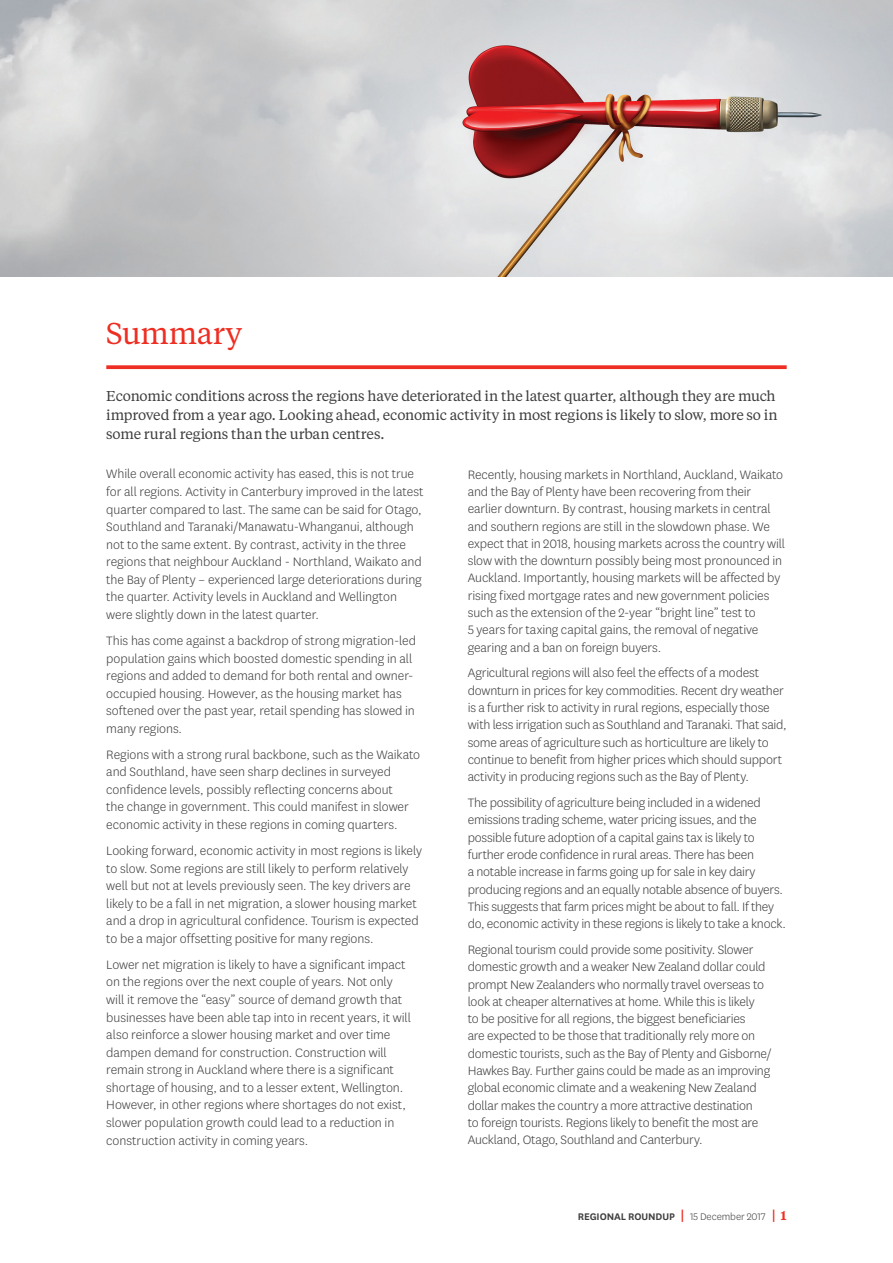
<style>
.page{position:relative;width:893px;height:1263px;background:#fff}
.page>*{position:absolute;margin:0;border:0;box-sizing:border-box;transform-origin:0 0}
.t1{font:30px "Tiempos Text";letter-spacing:-.01em;color:#ee2e22}
.t2{font:300 14.25px/17.2px "National LF";letter-spacing:-.01em;color:#3e3e3f}
.t3{font:14.25px/18.8px "Tiempos Text";letter-spacing:-.01em;color:#3e3e3f}
.t4{font:600 11.25px "National LF";letter-spacing:-.005em;color:#3e3e3f}
.s1{font-family:"Tiempos Text";font-size:13.5px;color:#ee2e22}
.s2{font-weight:300}
.s3{font-family:"Tiempos Text";font-size:12.75px;color:#ee2e22}
</style>
<div class="page">
<svg style="left:106px;top:365px;width:681px;height:4px;background:#ef3e33"></svg>
<img style="left:0;top:0;width:893px;height:276px">
<h1 class="t1" style="left:106px;top:313px;width:137px">Summary</h1>
<p class="t3" style="left:106px;top:386px;width:673px">Economic conditions across the regions have deteriorated in the latest quarter, although they are much improved from a year ago. Looking ahead, economic activity in most regions is likely to slow, more so in some rural regions than the urban centres.</p>
<p class="t2" style="left:106px;top:465px;width:319px">While overall economic activity has eased, this is not true for all regions. Activity in Canterbury improved in the latest quarter compared to last. The same can be said for Otago, Southland and Taranaki/Manawatu-Whanganui, although not to the same extent. By contrast, activity in the three regions that neighbour Auckland - Northland, Waikato and the Bay of Plenty – experienced large deteriorations during the quarter. Activity levels in Auckland and Wellington were slightly down in the latest quarter.</p>
<p class="t2" style="left:106px;top:631px;width:311px">This has come against a backdrop of strong migration-led population gains which boosted domestic spending in all regions and added to demand for both rental and owner&shy;occupied housing. However, as the housing market has softened over the past year, retail spending has slowed in many regions.</p>
<p class="t2" style="left:106px;top:745px;width:315px">Regions with a strong rural backbone, such as the Waikato and Southland, have seen sharp declines in surveyed confidence levels, possibly reflecting concerns about<br>the change in government. This could manifest in slower economic activity in these regions in coming quarters.</p>
<p class="t2" style="left:106px;top:841px;width:317px">Looking forward, economic activity in most regions is likely to slow. Some regions are still likely to perform relatively well but not at levels previously seen. The key drivers are likely to be a fall in net migration, a slower housing market and a drop in agricultural confidence. Tourism is expected to be a major offsetting positive for many regions.</p>
<p class="t2" style="left:106px;top:955px;width:306px">Lower net migration is likely to have a significant impact on the regions over the next couple of years. Not only will it remove the “easy” source of demand growth that businesses have been able tap into in recent years, it will also reinforce a slower housing market and over time dampen demand for construction. Construction will remain strong in Auckland where there is a significant shortage of housing, and to a lesser extent, Wellington.<br>However, in other regions where shortages do not exist, slower population growth could lead to a reduction in construction activity in coming years.</p>
<p class="t2" style="left:468px;top:465px;width:319px">Recently, housing markets in Northland, Auckland, Waikato and the Bay of Plenty have been recovering from their earlier downturn. By contrast, housing markets in central and southern regions are still in the slowdown phase. We expect that in 2018, housing markets across the country will slow with the downturn possibly being most pronounced in Auckland. Importantly, housing markets will be affected by rising fixed mortgage rates and new government policies such as the extension of the 2-year “bright line” test to<br>5 years for taxing capital gains, the removal of negative gearing and a ban on foreign buyers.</p>
<p class="t2" style="left:468px;top:664px;width:320px">Agricultural regions will also feel the effects of a modest downturn in prices for key commodities. Recent dry weather is a further risk to activity in rural regions, especially those with less irrigation such as Southland and Taranaki. That said, some areas of agriculture such as horticulture are likely to continue to benefit from higher prices which should support activity in producing regions such as the Bay of Plenty.</p>
<p class="t2" style="left:468px;top:794px;width:320px">The possibility of agriculture being included in a widened emissions trading scheme, water pricing issues, and the possible future adoption of a capital gains tax is likely to further erode confidence in rural areas. There has been<br>a notable increase in farms going up for sale in key dairy producing regions and an equally notable absence of buyers.<br>This suggests that farm prices might be about to fall. If they do, economic activity in these regions is likely to take a knock.</p>
<p class="t2" style="left:468px;top:940px;width:306px">Regional tourism could provide some positivity. Slower domestic growth and a weaker New Zealand dollar could prompt New Zealanders who normally travel overseas to look at cheaper alternatives at home. While this is likely<br>to be positive for all regions, the biggest beneficiaries<br>are expected to be those that traditionally rely more on domestic tourists, such as the Bay of Plenty and Gisborne/ Hawkes Bay. Further gains could be made as an improving global economic climate and a weakening New Zealand dollar makes the country a more attractive destination<br>to foreign tourists. Regions likely to benefit the most are Auckland, Otago, Southland and Canterbury.</p>
<p class="t4" style="left:578px;top:1209px;width:210px">REGIONAL ROUNDUP <span class="s1">|</span> <span class="s2">15 December 2017</span> <span class="s1">|</span> <span class="s3">1</span></p>
</div>
